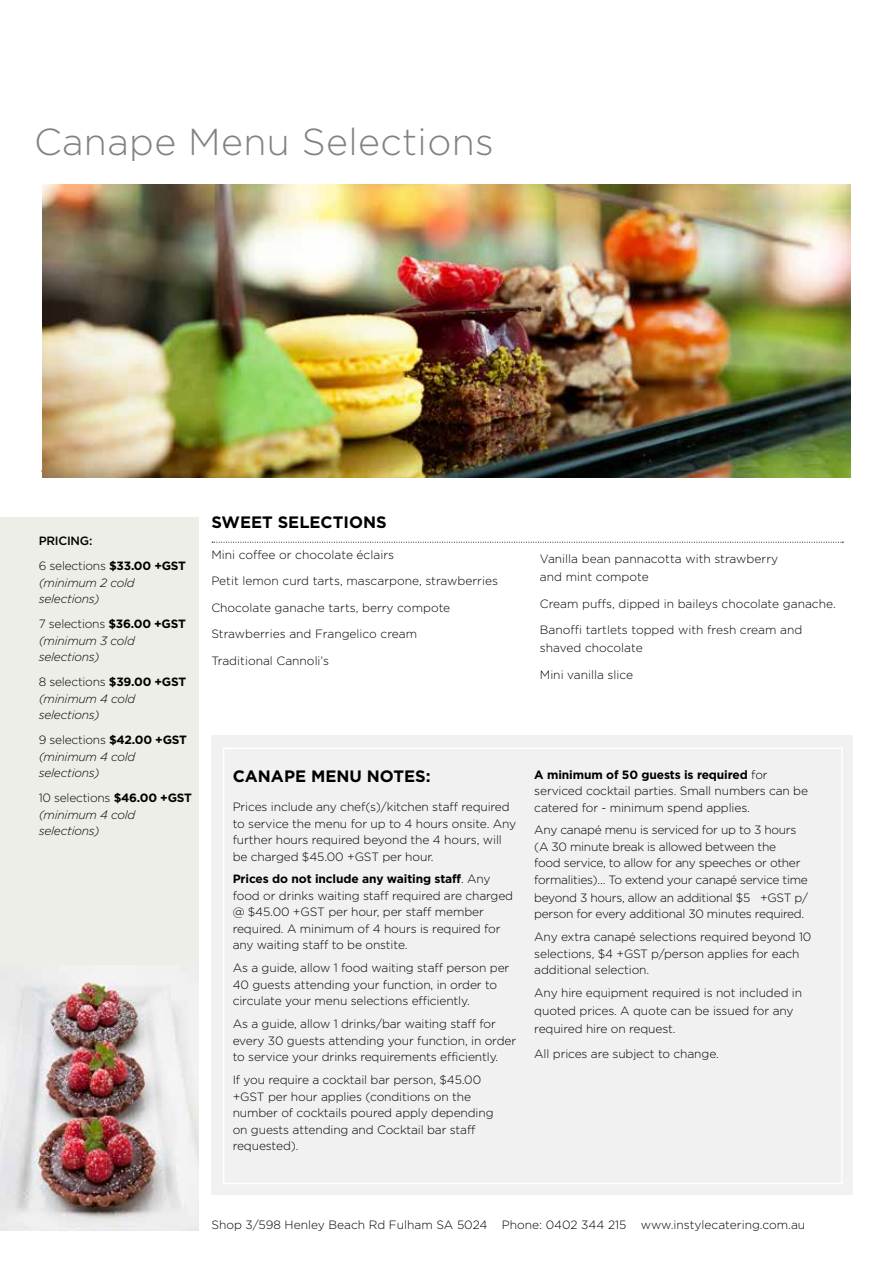
<style>
.page{position:relative;width:893px;height:1263px;background:#fff}
.page>*{position:absolute;margin:0;border:0;box-sizing:border-box;transform-origin:0 0}
.t1{font:300 37.5px "Gotham";letter-spacing:.01em;color:#808285}
.t2{font:700 16.5px "Gotham";color:#000}
.t3{font:300 12px/16.5px "Gotham";letter-spacing:-.01em;color:#000}
.t4{font:italic 300 12px/16.5px "Gotham";letter-spacing:-.02em;color:#000}
.s1{font-weight:500}
.s2{font-weight:700}
.s3{font-style:normal}
.s4{font-weight:700;font-style:normal}
</style>
<div class="page">
<div style="left:211px;top:736px;width:642px;height:459px;background:#f1f1f2"></div>
<div style="left:0;top:517px;width:199px;height:455px;background:#eeeee8"></div>
<svg style="left:212px;top:542px;width:631px;height:1px"></svg>
<img style="left:0;top:966px;width:199px;height:264px">
<div style="left:223px;top:747px;width:620px;height:437px;border:2px solid #fff"></div>
<img style="left:43px;top:184px;width:807px;height:294px">
<h1 class="t1" style="left:34px;top:122px;width:461px">Canape Menu Selections</h1>
<p class="t3" style="left:39px;top:528px;width:149px;line-height:25px"><span class="s1">PRICING:<br></span>6 selections <span class="s2">$33.00 +GST</span></p>
<p class="t4" style="left:39px;top:574px;width:98px">(minimum 2 cold selections)</p>
<p class="t4" style="left:39px;top:616px;width:149px"><span class="s3">7 selections</span> <span class="s4">$36.00 +GST </span>(minimum 3 cold selections)</p>
<p class="t4" style="left:39px;top:674px;width:149px"><span class="s3">8 selections</span> <span class="s4">$39.00 +GST </span>(minimum 4 cold selections)</p>
<p class="t4" style="left:39px;top:732px;width:150px"><span class="s3">9 selections</span> <span class="s4">$42.00 +GST </span>(minimum 4 cold selections)</p>
<p class="t4" style="left:39px;top:790px;width:155px"><span class="s3">10 selections</span> <span class="s4">$46.00 +GST </span>(minimum 4 cold selections)</p>
<h2 class="t2" style="left:211px;top:512px;width:177px">SWEET SELECTIONS</h2>
<p class="t3" style="left:211px;top:546px;width:184px">Mini coffee or chocolate éclairs</p>
<p class="t3" style="left:211px;top:572px;width:288px">Petit lemon curd tarts, mascarpone, strawberries</p>
<p class="t3" style="left:211px;top:599px;width:240px">Chocolate ganache tarts, berry compote</p>
<p class="t3" style="left:211px;top:625px;width:207px">Strawberries and Frangelico cream</p>
<p class="t3" style="left:211px;top:652px;width:119px">Traditional Cannoli’s</p>
<p class="t3" style="left:540px;top:550px;width:240px;line-height:18px">Vanilla bean pannacotta with strawberry and mint compote</p>
<p class="t3" style="left:540px;top:595px;width:297px">Cream puffs, dipped in baileys chocolate ganache.</p>
<p class="t3" style="left:540px;top:621px;width:264px;line-height:18px">Banoffi tartlets topped with fresh cream and shaved chocolate</p>
<p class="t3" style="left:540px;top:666px;width:95px">Mini vanilla slice</p>
<h2 class="t2" style="left:233px;top:766px;width:199px">CANAPE MENU NOTES:</h2>
<p class="t3" style="left:233px;top:798px;width:285px">Prices include any chef(s)/kitchen staff required to service the menu for up to 4 hours onsite. Any further hours required beyond the 4 hours, will be charged $45.00 +GST per hour.</p>
<p class="t3" style="left:233px;top:871px;width:282px"><span class="s2">Prices do not include any waiting staff</span>. Any food or drinks waiting staff required are charged @ $45.00 +GST per hour, per staff member required. A minimum of 4 hours is required for any waiting staff to be onstite.</p>
<p class="t3" style="left:233px;top:960px;width:278px">As a guide, allow 1 food waiting staff person per<br>40 guests attending your function, in order to circulate your menu selections efficiently.</p>
<p class="t3" style="left:233px;top:1015px;width:285px">As a guide, allow 1 drinks/bar waiting staff for every 30 guests attending your function, in order to service your drinks requirements efficiently.</p>
<p class="t3" style="left:233px;top:1071px;width:262px">If you require a cocktail bar person, $45.00 +GST per hour applies (conditions on the number of cocktails poured apply depending on guests attending and Cocktail bar staff requested).</p>
<p class="t3" style="left:534px;top:766px;width:275px"><span class="s2">A minimum of 50 guests is required</span> for serviced cocktail parties. Small numbers can be catered for - minimum spend applies.</p>
<p class="t3" style="left:534px;top:822px;width:275px">Any canapé menu is serviced for up to 3 hours (A 30 minute break is allowed between the<br>food service, to allow for any speeches or other formalities)… To extend your canapé service time</p>
<p class="t3" style="left:534px;top:889px;width:275px">beyond 3 hours, allow an additional $5 +GST p/ person for every additional 30 minutes required.</p>
<p class="t3" style="left:534px;top:929px;width:279px">Any extra canapé selections required beyond 10 selections, $4 +GST p/person applies for each additional selection.</p>
<p class="t3" style="left:534px;top:984px;width:269px;line-height:18px">Any hire equipment required is not included in quoted prices. A quote can be issued for any required hire on request.</p>
<p class="t3" style="left:534px;top:1045px;width:186px">All prices are subject to change.</p>
<p class="t3" style="left:211px;top:1216px;width:595px">Shop 3/598 Henley Beach Rd Fulham SA 5024 Phone: 0402 344 215 www.instylecatering.com.au</p>
</div>
